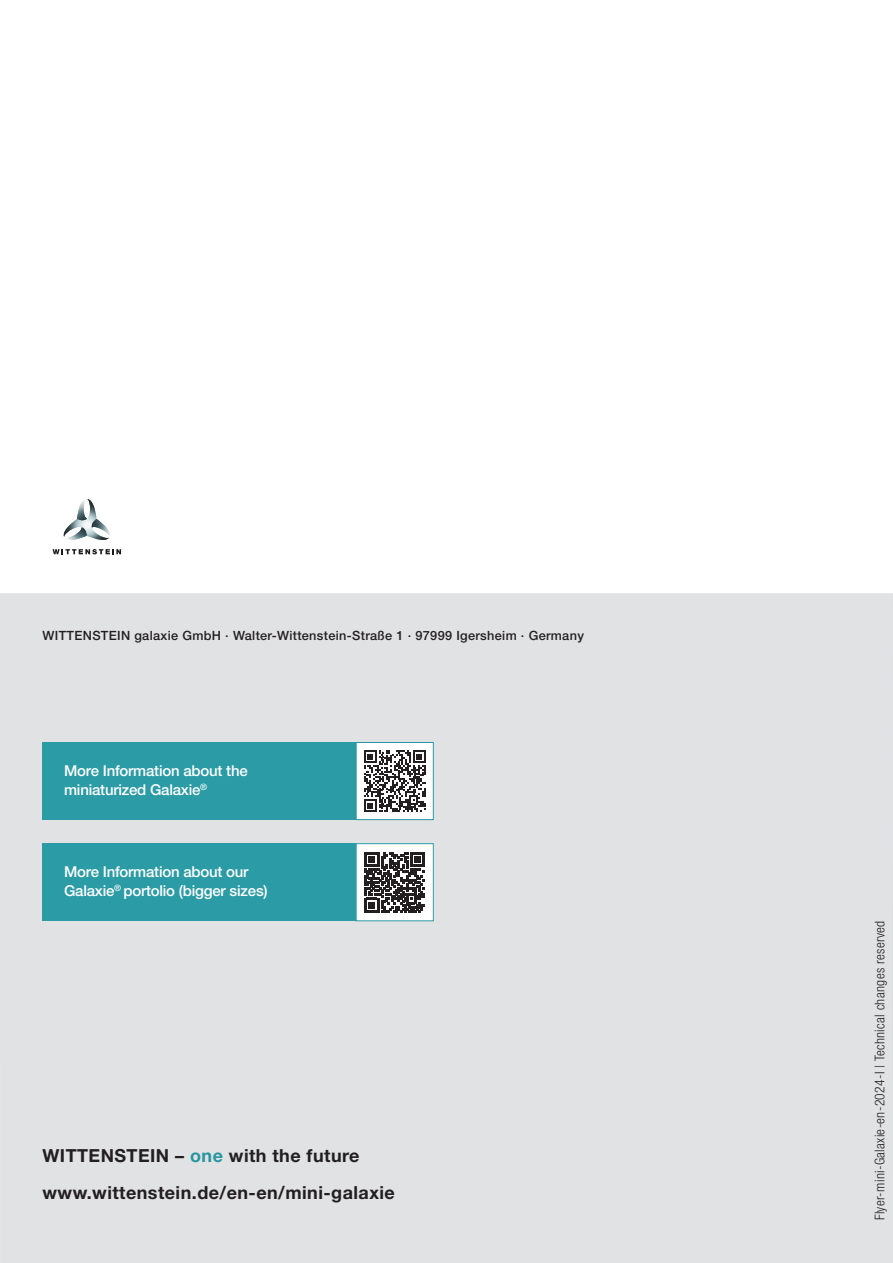
<style>
.page{position:relative;width:893px;height:1263px;background:#fff}
.page>*{position:absolute;margin:0;border:0;box-sizing:border-box;transform-origin:0 0}
.t1{font:700 18px/37.3px "Helvetica Neue LT Std";letter-spacing:.025em;color:#231f20}
.t2{font:500 15px/19.5px "Helvetica Neue LT Pro";letter-spacing:-.015em;color:#fff}
.t3{font:300 condensed 13.5px "Helvetica Neue LT Std";letter-spacing:.025em;color:#231f20}
.t4{font:500 12.75px "Helvetica Neue LT Std";letter-spacing:.025em;color:#231f20}
.s1{color:#26969f}
</style>
<div class="page">
<hr style="left:892px;top:499px;width:1px;height:317px;background:#26969f">
<div style="left:0;top:593px;width:893px;height:670px;background:#e1e2e4"></div>
<div style="left:43px;top:742px;width:391px;height:78px;background:#2b9ba5"></div>
<div style="left:43px;top:843px;width:391px;height:78px;background:#2b9ba5"></div>
<div style="left:356px;top:742px;width:77px;height:78px;background:#fff"></div>
<svg style="left:364px;top:750px;width:62px;height:62px"></svg>
<div style="left:356px;top:742px;width:78px;height:78px;border:1px solid #26969f"></div>
<div style="left:356px;top:844px;width:77px;height:77px;background:#fff"></div>
<svg style="left:364px;top:852px;width:61px;height:60px"></svg>
<div style="left:356px;top:843px;width:78px;height:78px;border:1px solid #2b9ba5"></div>
<svg style="left:53px;top:549px;width:68px;height:5px"></svg>
<svg style="left:63px;top:499px;width:47px;height:41px"></svg>
<p class="t4" style="left:43px;top:627px;width:543px">WITTENSTEIN galaxie GmbH · Walter-Wittenstein-Straße 1 · 97999 Igersheim · Germany</p>
<p class="t2" style="left:64px;top:760px;width:185px">More Information about the miniaturized Galaxie<sup>®</sup></p>
<p class="t2" style="left:64px;top:862px;width:205px">More Information about our<br>Galaxie<sup>®</sup> portolio (bigger sizes)</p>
<p class="t1" style="left:43px;top:1136px;width:354px">WITTENSTEIN – <span class="s1">one</span> with the future www.wittenstein.de/en-en/mini-galaxie</p>
<p class="t3" style="left:872px;top:1220px;width:301px;rotate:-90deg">Flyer-mini-Galaxie-en-2024-I | Technical changes reserved</p>
</div>
